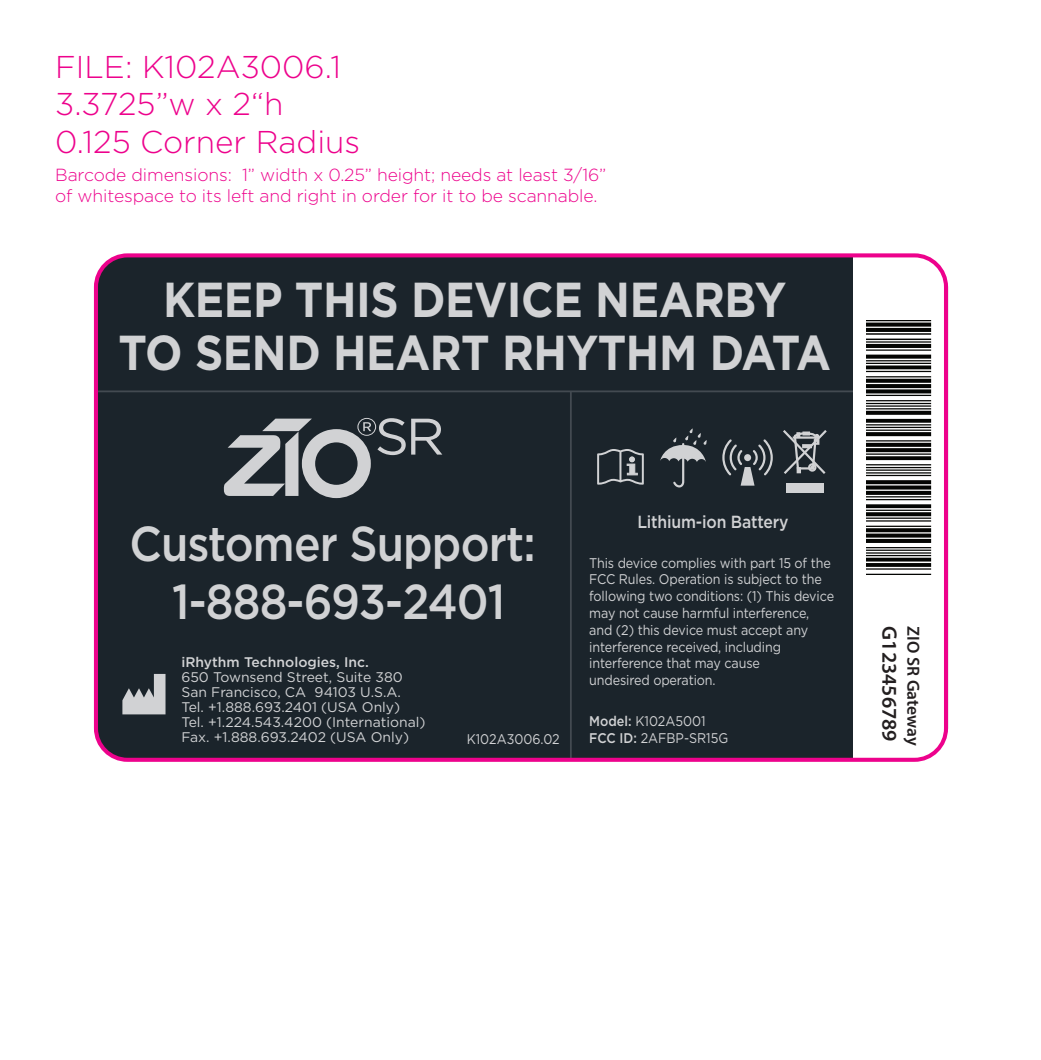
<style>
.page{position:relative;width:1041px;height:1060px;background:#fff}
.page>*{position:absolute;margin:0;border:0;box-sizing:border-box;transform-origin:0 0}
.t1{font:700 49px/52.5px "Gotham";letter-spacing:-.01em;color:#d1d2d4;text-align:center;scale:.9 1}
.t2{font:500 49px/58.8px "Gotham";letter-spacing:-.02em;color:#d1d2d4;text-align:center;scale:.9 1}
.t3{font:300 31.5px/37.8px "Gotham";color:#ed028c}
.t4{font:600 21px "Myriad Pro";color:#231f20}
.t5{font:300 17.5px/21px "Gotham";letter-spacing:-.005em;color:#ed028c}
.t6{font:500 17.5px "Gotham";letter-spacing:-.01em;color:#d1d2d4;scale:.9 1}
.t7{font:600 17.5px "Myriad Pro";letter-spacing:-.005em;color:#231f20}
.t8{font:14px/16.8px "Gotham";letter-spacing:-.01em;color:#d1d2d4;scale:.9 1}
.t9{font:14px/15px "Gotham";letter-spacing:-.01em;color:#d1d2d4}
.t10{font:500 14px "Gotham";color:#d1d2d4}
.s1{font-weight:500}
</style>
<div class="page">
<div style="left:96px;top:255px;width:852px;height:504px;background:#1b242b;border-radius:32px"></div>
<hr style="left:570px;top:391px;width:2px;height:368px;background:#434a51">
<hr style="left:96px;top:390px;width:757px;height:2px;background:#434a51">
<div style="left:853px;top:253px;width:95px;height:508px;background:#fff"></div>
<img style="left:866px;top:320px;width:66px;height:254px">
<svg style="left:224px;top:418px;width:218px;height:80px"></svg>
<svg style="left:660px;top:428px;width:46px;height:59px"></svg>
<svg style="left:722px;top:439px;width:51px;height:46px"></svg>
<svg style="left:597px;top:449px;width:47px;height:35px"></svg>
<div style="left:786px;top:483px;width:37px;height:9px;background:#d1d2d4"></div>
<svg style="left:783px;top:390px;width:44px;height:84px"></svg>
<svg style="left:122px;top:673px;width:43px;height:41px"></svg>
<div style="left:94px;top:253px;width:854px;height:508px;border:4px solid #ed028c;border-radius:32px"></div>
<h2 class="t3" style="left:55px;top:47px;width:306px">FILE: K102A3006.1<br>3.3725”w x 2“h<br>0.125 Corner Radius</h2>
<p class="t5" style="left:55px;top:164px;width:553px">Barcode dimensions: 1” width x 0.25” height; needs at least 3/16” of whitespace to its left and right in order for it to be scannable.</p>
<h1 class="t1" style="left:118px;top:273px;width:793px">KEEP THIS DEVICE NEARBY<br>TO SEND HEART RHYTHM DATA</h1>
<p class="t6" style="left:637px;top:510px;width:170px">Lithium-ion Battery</p>
<h1 class="t2" style="left:129px;top:513px;width:453px">Customer Support:<br>1-888-693-2401</h1>
<p class="t8" style="left:589px;top:554px;width:274px">This device complies with part 15 of the FCC Rules. Operation is subject to the following two conditions: (1) This device may not cause harmful interference, and (2) this device must accept any interference received, including interference that may cause<br>undesired operation.</p>
<p class="t10" style="left:181px;top:652px;width:189px">iRhythm Technologies, Inc.</p>
<p class="t9" style="left:181px;top:669px;width:246px">650 Townsend Street, Suite 380<br>San Francisco, CA 94103 U.S.A.<br>Tel. +1.888.693.2401 (USA Only)<br>Tel. +1.224.543.4200 (International)<br>Fax. +1.888.693.2402 (USA Only)</p>
<p class="t8" style="left:589px;top:712px;width:131px"><span class="s1">Model:</span> K102A5001</p>
<p class="t8" style="left:467px;top:729px;width:105px">K102A3006.02</p>
<p class="t8" style="left:589px;top:729px;width:156px"><span class="s1">FCC ID:</span> 2AFBP-SR15G</p>
<h3 class="t4" style="left:903px;top:626px;width:117px;rotate:90deg">G123456789</h3>
<p class="t7" style="left:924px;top:626px;width:121px;rotate:90deg">ZIO SR Gateway</p>
</div>
